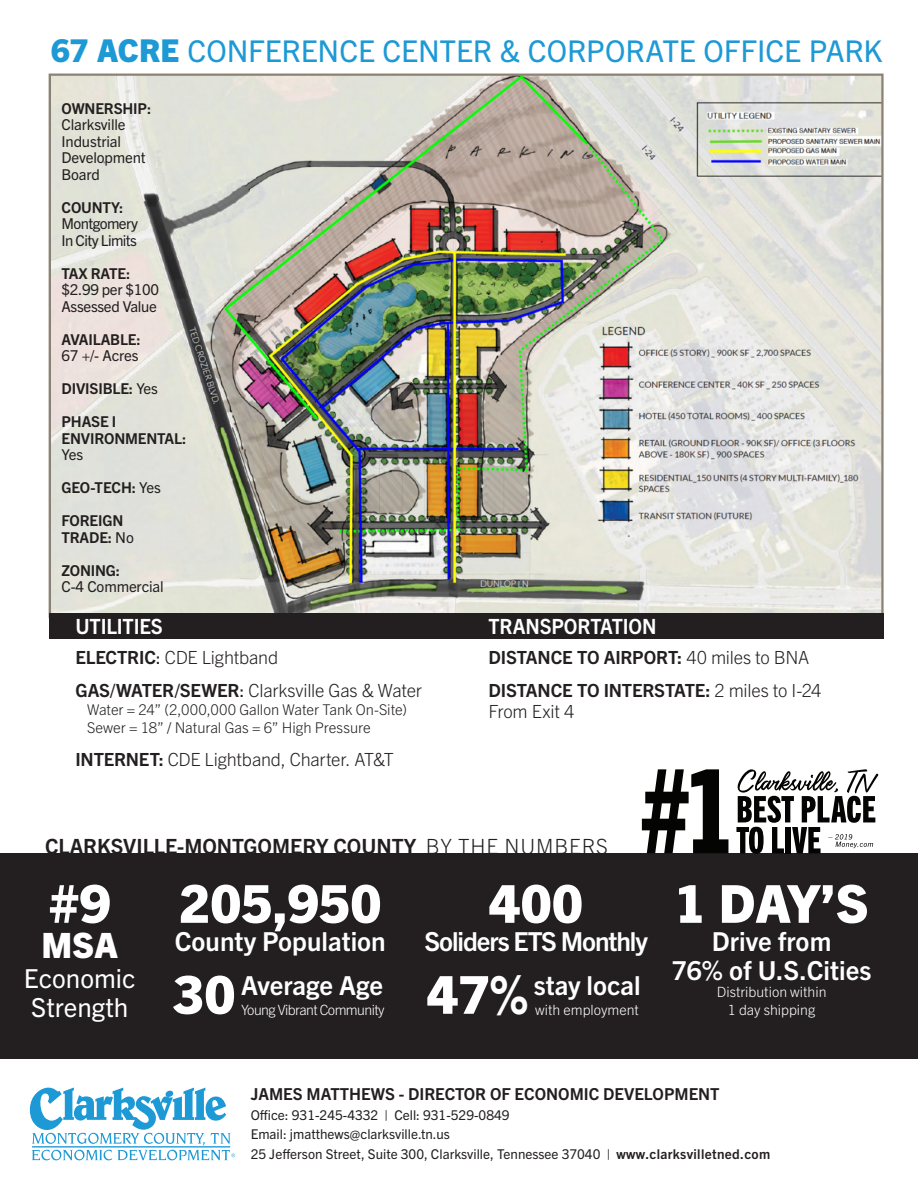
<style>
.page{position:relative;width:918px;height:1188px;background:#fff}
.page>*{position:absolute;margin:0;border:0;box-sizing:border-box;transform-origin:0 0}
.t1{font:800 52.35px "Trade Gothic Next LT Pro";color:#fff}
.t2{font:800 34.95px "Trade Gothic Next LT Pro";color:#fff}
.t3{font:30px "Trade Gothic Next LT Pro";letter-spacing:-.005em;color:#1d99d6}
.t4{font:700 26.25px/28.3px "Trade Gothic Next LT Pro";color:#fff;text-align:center}
.t5{font:700 26.25px "Trade Gothic Next LT Pro";letter-spacing:-.04em;color:#fff}
.t6{font:26.25px/28.3px "Trade Gothic Next LT Pro";color:#fff}
.t7{font:700 21px "Trade Gothic Next LT Pro";color:#231f20}
.t8{font:700 21px "Trade Gothic Next LT Pro";letter-spacing:-.01em;color:#fff;scale:.94 1}
.t9{font:700 21px "Trade Gothic Next LT Pro";letter-spacing:-.01em;color:#fff;scale:.95 1}
.t10{font:300 18.15px "Trade Gothic Next LT Pro";letter-spacing:-.015em;color:#231f20}
.t11{font:700 18.15px/21px "Trade Gothic Next LT Pro";letter-spacing:-.01em;color:#231f20}
.t12{font:700 16.5px "Trade Gothic Next LT Pro";color:#231f20}
.t13{font:15px/16.5px "Trade Gothic Next LT Pro";letter-spacing:-.01em;color:#231f20}
.t14{font:700 15px/16.5px "Trade Gothic Next LT Pro";letter-spacing:-.01em;color:#231f20}
.t15{font:15px/16.5px "Trade Gothic Next LT Pro";letter-spacing:-.04em;color:#231f20}
.t16{font:300 14.85px "Trade Gothic Next LT Pro";letter-spacing:-.005em;color:#231f20}
.t17{font:300 14.25px/17.4px "Trade Gothic Next LT Pro";color:#fff;text-align:center}
.t18{font:300 14.25px "Trade Gothic Next LT Pro";letter-spacing:-.04em;color:#fff}
.t19{font:13.5px/19.5px "Trade Gothic Next LT Pro";color:#231f20}
.s1{font-weight:800;font-size:31.5px}
.s2{font-weight:700}
.s3{font-weight:400}
.s4{font-weight:300}
</style>
<div class="page">
<img style="left:52px;top:77px;width:829px;height:536px">
<div style="left:0;top:854px;width:918px;height:205px;background:#231f20"></div>
<div style="left:49px;top:613px;width:835px;height:26px;background:#231f20"></div>
<svg style="left:30px;top:1088px;width:205px;height:72px"></svg>
<svg style="left:736px;top:769px;width:142px;height:85px"></svg>
<svg style="left:642px;top:769px;width:86px;height:84px"></svg>
<p class="t3" style="left:51px;top:30px;width:833px"><span class="s1">67 ACRE</span> CONFERENCE CENTER &amp; CORPORATE OFFICE PARK</p>
<p class="t13" style="left:62px;top:99px;width:91px"><span class="s2">OWNERSHIP:<br></span>Clarksville<br>Industrial<br>Development<br>Board</p>
<p class="t15" style="left:62px;top:198px;width:78px"><span class="s2">COUNTY:<br></span>Montgomery<br>In City Limits</p>
<p class="t13" style="left:62px;top:264px;width:99px"><span class="s2">TAX RATE: </span>$2.99 per $100<br>Assessed Value</p>
<p class="t14" style="left:62px;top:330px;width:81px">AVAILABLE:<br><span class="s3">67 +/- Acres</span></p>
<p class="t14" style="left:62px;top:379px;width:98px">DIVISIBLE: <span class="s3">Yes</span></p>
<p class="t14" style="left:62px;top:412px;width:126px">PHASE I<br>ENVIRONMENTAL:<br><span class="s3">Yes</span></p>
<p class="t14" style="left:62px;top:478px;width:101px">GEO-TECH: <span class="s3">Yes</span></p>
<p class="t14" style="left:62px;top:511px;width:74px">FOREIGN<br>TRADE: <span class="s3">No</span></p>
<p class="t13" style="left:62px;top:561px;width:104px"><span class="s2">ZONING:<br></span>C-4 Commercial</p>
<p class="t9" style="left:75px;top:612px;width:94px">UTILITIES</p>
<p class="t10" style="left:75px;top:644px;width:204px"><span class="s2">ELECTRIC</span><span class="s3">:</span> CDE Lightband</p>
<p class="t10" style="left:75px;top:677px;width:348px"><span class="s2">GAS/WATER/SEWER</span><span class="s3">:</span> Clarksville Gas &amp; Water</p>
<p class="t16" style="left:87px;top:699px;width:322px">Water = 24” (2,000,000 Gallon Water Tank On-Site)</p>
<p class="t16" style="left:87px;top:717px;width:285px">Sewer = 18” / Natural Gas = 6” High Pressure</p>
<p class="t10" style="left:75px;top:747px;width:320px"><span class="s2">INTERNET:</span> CDE Lightband, Charter. AT&amp;T</p>
<p class="t8" style="left:488px;top:612px;width:180px">TRANSPORTATION</p>
<p class="t11" style="left:488px;top:645px;width:322px">DISTANCE TO AIRPORT: <span class="s4">40 miles to BNA</span></p>
<p class="t11" style="left:488px;top:678px;width:335px">DISTANCE TO INTERSTATE: <span class="s4">2 miles to I-24<br>From Exit 4</span></p>
<p class="t7" style="left:45px;top:832px;width:564px">CLARKSVILLE-MONTGOMERY COUNTY <span class="s4">BY THE NUMBERS</span></p>
<p class="t1" style="left:49px;top:867px;width:64px">#9</p>
<p class="t2" style="left:41px;top:921px;width:78px">MSA</p>
<p class="t6" style="left:24px;top:963px;width:113px">Economic<br>Strength</p>
<p class="t1" style="left:179px;top:867px;width:204px">205,950</p>
<p class="t4" style="left:175px;top:926px;width:213px">County Population</p>
<p class="t1" style="left:173px;top:958px;width:64px">30</p>
<p class="t4" style="left:241px;top:970px;width:144px">Average Age</p>
<p class="t18" style="left:241px;top:1000px;width:145px">Young Vibrant Community</p>
<p class="t1" style="left:489px;top:867px;width:95px">400</p>
<p class="t5" style="left:424px;top:923px;width:225px">Soliders ETS Monthly</p>
<p class="t1" style="left:427px;top:958px;width:102px">47%</p>
<p class="t4" style="left:534px;top:969px;width:109px">stay local</p>
<p class="t17" style="left:535px;top:1000px;width:105px">with employment</p>
<p class="t1" style="left:674px;top:867px;width:196px">1 DAY’S</p>
<p class="t4" style="left:672px;top:926px;width:201px">Drive from<br>76% of U.S.Cities</p>
<p class="t17" style="left:717px;top:982px;width:111px">Distribution within<br>1 day shipping</p>
<p class="t12" style="left:251px;top:1083px;width:470px">JAMES MATTHEWS - DIRECTOR OF ECONOMIC DEVELOPMENT</p>
<p class="t19" style="left:251px;top:1104px;width:260px">Office: 931-245-4332 | Cell: 931-529-0849<br>Email: jmatthews@clarksville.tn.us</p>
<p class="t19" style="left:251px;top:1143px;width:521px">25 Jefferson Street, Suite 300, Clarksville, Tennessee 37040 | <span class="s2">www.clarksvilletned.com</span></p>
</div>
